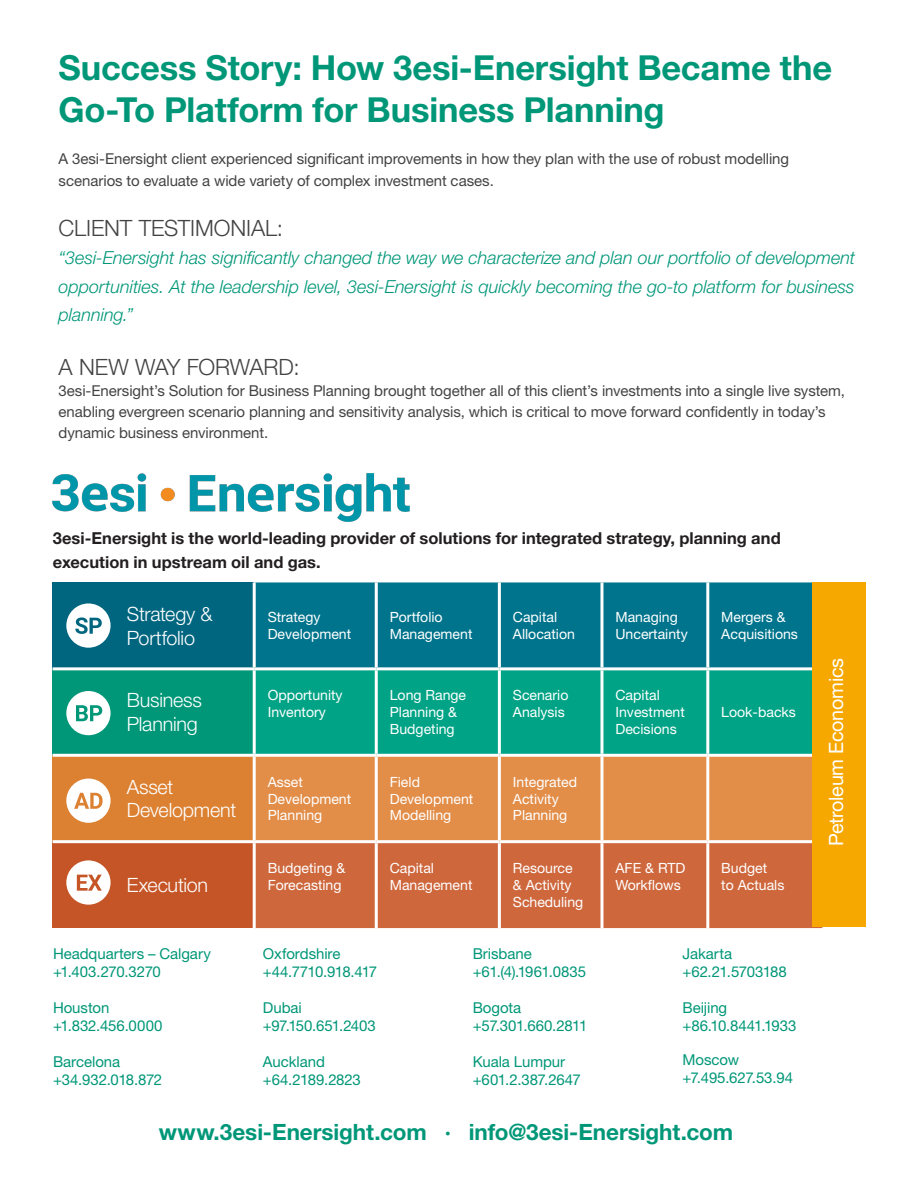
<style>
.page{position:relative;width:918px;height:1188px;background:#fff}
.page>*{position:absolute;margin:0;border:0;box-sizing:border-box;transform-origin:0 0}
.t1{font:700 34.5px/41.4px "Helvetica Neue LT Std";letter-spacing:-.005em;color:#009778}
.t2{font:700 22.5px "Helvetica Neue LT Std";letter-spacing:-.005em;color:#009778}
.t3{font:300 22.5px "Helvetica Neue LT Std";letter-spacing:-.005em;color:#434343}
.t4{font:300 19.65px/23.7px "Helvetica Neue LT Std";letter-spacing:-.01em;color:#fff}
.t5{font:19.65px "Helvetica Neue LT Std";letter-spacing:-.015em;color:#fff}
.t6{font:italic 300 18px/28.5px "Helvetica Neue LT Std";color:#009778;text-align:justify}
.t7{font:700 16.5px/24px "Helvetica Neue LT Std";color:#231f20}
.t8{font:15px/21px "Helvetica Neue LT Std";letter-spacing:-.005em;color:#434343}
.t9{font:15px "Helvetica Neue LT Std";letter-spacing:-.005em;color:#009778}
.t10{font:15px "Helvetica Neue LT Std";letter-spacing:-.03em;color:#009778}
.t11{font:15px "Helvetica Neue LT Std";letter-spacing:-.05em;color:#009778}
.t12{font:15px "Helvetica Neue LT Std";letter-spacing:-.025em;color:#009778}
.t13{font:14.1px/17px "Helvetica Neue LT Std";color:#fff}
</style>
<div class="page">
<div style="left:53px;top:582px;width:201px;height:87px;background:#006680"></div>
<div style="left:256px;top:582px;width:566px;height:85px;background:#00748c"></div>
<div style="left:53px;top:669px;width:201px;height:86px;background:#009778"></div>
<div style="left:256px;top:670px;width:556px;height:84px;background:#00a385"></div>
<div style="left:53px;top:755px;width:201px;height:87px;background:#dc8132"></div>
<div style="left:256px;top:757px;width:556px;height:83px;background:#e28d48"></div>
<div style="left:53px;top:842px;width:201px;height:86px;background:#c55526"></div>
<div style="left:256px;top:843px;width:566px;height:85px;background:#ce673c"></div>
<hr style="left:253px;top:582px;width:3px;height:85px;background:#fff">
<hr style="left:375px;top:582px;width:3px;height:85px;background:#fff">
<hr style="left:498px;top:582px;width:3px;height:85px;background:#fff">
<hr style="left:600px;top:582px;width:3px;height:85px;background:#fff">
<hr style="left:706px;top:582px;width:3px;height:85px;background:#fff">
<hr style="left:53px;top:667px;width:201px;height:3px;background:#fff">
<hr style="left:253px;top:670px;width:3px;height:84px;background:#fff">
<hr style="left:375px;top:670px;width:3px;height:84px;background:#fff">
<hr style="left:498px;top:670px;width:3px;height:84px;background:#fff">
<hr style="left:600px;top:670px;width:3px;height:84px;background:#fff">
<hr style="left:706px;top:670px;width:3px;height:84px;background:#fff">
<hr style="left:53px;top:754px;width:201px;height:3px;background:#fff">
<hr style="left:253px;top:757px;width:3px;height:83px;background:#fff">
<hr style="left:375px;top:757px;width:3px;height:83px;background:#fff">
<hr style="left:498px;top:757px;width:3px;height:83px;background:#fff">
<hr style="left:600px;top:757px;width:3px;height:83px;background:#fff">
<hr style="left:706px;top:757px;width:3px;height:83px;background:#fff">
<hr style="left:53px;top:840px;width:201px;height:3px;background:#fff">
<hr style="left:253px;top:843px;width:3px;height:85px;background:#fff">
<hr style="left:375px;top:843px;width:3px;height:85px;background:#fff">
<hr style="left:498px;top:843px;width:3px;height:85px;background:#fff">
<hr style="left:600px;top:843px;width:3px;height:85px;background:#fff">
<hr style="left:706px;top:843px;width:3px;height:85px;background:#fff">
<svg style="left:66px;top:779px;width:45px;height:44px"></svg>
<svg style="left:66px;top:691px;width:45px;height:44px"></svg>
<svg style="left:66px;top:860px;width:45px;height:45px"></svg>
<svg style="left:66px;top:603px;width:45px;height:45px"></svg>
<div style="left:812px;top:583px;width:53px;height:344px;background:#f6a800"></div>
<img style="left:53px;top:474px;width:357px;height:48px">
<p class="t1" style="left:59px;top:47px;width:775px">Success Story: How 3esi-Enersight Became the<br>Go-To Platform for Business Planning</p>
<p class="t8" style="left:59px;top:147px;width:732px;line-height:22.5px">A 3esi-Enersight client experienced significant improvements in how they plan with the use of robust modelling scenarios to evaluate a wide variety of complex investment cases.</p>
<p class="t3" style="left:59px;top:214px;width:226px">CLIENT TESTIMONIAL:</p>
<p class="t6" style="left:59px;top:243px;width:798px">“3esi-Enersight has significantly changed the way we characterize and plan our portfolio of development opportunities. At the leadership level, 3esi-Enersight is quickly becoming the go-to platform for business planning.”</p>
<p class="t3" style="left:59px;top:353px;width:243px">A NEW WAY FORWARD:</p>
<p class="t8" style="left:59px;top:380px;width:788px">3esi-Enersight’s Solution for Business Planning brought together all of this client’s investments into a single live system, enabling evergreen scenario planning and sensitivity analysis, which is critical to move forward confidently in today’s dynamic business environment.</p>
<p class="t7" style="left:53px;top:526px;width:729px">3esi-Enersight is the world-leading provider of solutions for integrated strategy, planning and execution in upstream oil and gas.</p>
<p class="t4" style="left:127px;top:602px;width:87px">Strategy &amp;<br>Portfolio</p>
<p class="t13" style="left:268px;top:609px;width:85px">Strategy<br>Development</p>
<p class="t13" style="left:390px;top:609px;width:54px">Portfolio</p>
<p class="t13" style="left:390px;top:625px;width:84px">Management</p>
<p class="t13" style="left:513px;top:609px;width:46px">Capital</p>
<p class="t13" style="left:513px;top:625px;width:64px">Allocation</p>
<p class="t4" style="left:127px;top:688px;width:77px">Business<br>Planning</p>
<p class="t13" style="left:268px;top:687px;width:76px">Opportunity<br>Inventory</p>
<p class="t13" style="left:390px;top:687px;width:78px">Long Range<br>Planning &amp;<br>Budgeting</p>
<p class="t13" style="left:513px;top:687px;width:57px">Scenario</p>
<p class="t13" style="left:513px;top:703px;width:53px">Analysis</p>
<p class="t4" style="left:127px;top:774px;width:111px">Asset<br>Development</p>
<p class="t13" style="left:268px;top:773px;width:85px">Asset<br>Development</p>
<p class="t13" style="left:268px;top:807px;width:56px">Planning</p>
<p class="t13" style="left:390px;top:773px;width:32px">Field</p>
<p class="t13" style="left:390px;top:790px;width:85px">Development</p>
<p class="t13" style="left:390px;top:807px;width:63px">Modelling</p>
<p class="t13" style="left:513px;top:773px;width:66px">Integrated<br>Activity<br>Planning</p>
<p class="t13" style="left:615px;top:609px;width:64px">Managing</p>
<p class="t13" style="left:615px;top:625px;width:74px">Uncertainty</p>
<p class="t13" style="left:615px;top:687px;width:71px">Capital<br>Investment<br>Decisions</p>
<p class="t13" style="left:721px;top:609px;width:78px">Mergers &amp;<br>Acquisitions</p>
<p class="t13" style="left:721px;top:703px;width:76px">Look-backs</p>
<p class="t4" style="left:127px;top:873px;width:83px">Execution</p>
<p class="t9" style="left:53px;top:944px;width:159px">Headquarters – Calgary</p>
<p class="t10" style="left:53px;top:962px;width:109px">+1.403.270.3270</p>
<p class="t9" style="left:53px;top:998px;width:58px">Houston</p>
<p class="t9" style="left:53px;top:1016px;width:111px">+1.832.456.0000</p>
<p class="t9" style="left:53px;top:1052px;width:69px">Barcelona</p>
<p class="t12" style="left:53px;top:1070px;width:111px">+34.932.018.872</p>
<p class="t13" style="left:268px;top:859px;width:79px">Budgeting &amp;<br>Forecasting</p>
<p class="t13" style="left:390px;top:859px;width:46px">Capital</p>
<p class="t13" style="left:390px;top:876px;width:84px">Management</p>
<p class="t13" style="left:513px;top:859px;width:72px">Resource &amp; Activity<br>Scheduling</p>
<p class="t13" style="left:615px;top:859px;width:71px">AFE &amp; RTD<br>Workflows</p>
<p class="t13" style="left:721px;top:859px;width:47px">Budget</p>
<p class="t13" style="left:721px;top:876px;width:65px">to Actuals</p>
<p class="t9" style="left:263px;top:944px;width:79px">Oxfordshire</p>
<p class="t11" style="left:263px;top:962px;width:116px">+44.7710.918.417</p>
<p class="t9" style="left:263px;top:998px;width:40px">Dubai</p>
<p class="t9" style="left:263px;top:1016px;width:115px">+97.150.651.2403</p>
<p class="t9" style="left:263px;top:1052px;width:64px">Auckland</p>
<p class="t9" style="left:263px;top:1070px;width:100px">+64.2189.2823</p>
<p class="t9" style="left:473px;top:944px;width:61px">Brisbane</p>
<p class="t9" style="left:473px;top:962px;width:115px">+61.(4).1961.0835</p>
<p class="t9" style="left:473px;top:998px;width:50px">Bogota</p>
<p class="t10" style="left:473px;top:1016px;width:116px">+57.301.660.2811</p>
<p class="t9" style="left:473px;top:1052px;width:94px">Kuala Lumpur</p>
<p class="t9" style="left:473px;top:1070px;width:110px">+601.2.387.2647</p>
<p class="t9" style="left:683px;top:944px;width:51px">Jakarta</p>
<p class="t10" style="left:683px;top:962px;width:106px">+62.21.5703188</p>
<p class="t9" style="left:683px;top:998px;width:46px">Beijing</p>
<p class="t9" style="left:683px;top:1016px;width:115px">+86.10.8441.1933</p>
<p class="t9" style="left:683px;top:1051px;width:58px">Moscow</p>
<p class="t9" style="left:683px;top:1069px;width:112px">+7.495.627.53.94</p>
<p class="t2" style="left:159px;top:1119px;width:576px">www.3esi-Enersight.com · info@3esi-Enersight.com</p>
<p class="t5" style="left:824px;top:846px;width:190px;rotate:-90deg">Petroleum Economics</p>
</div>
